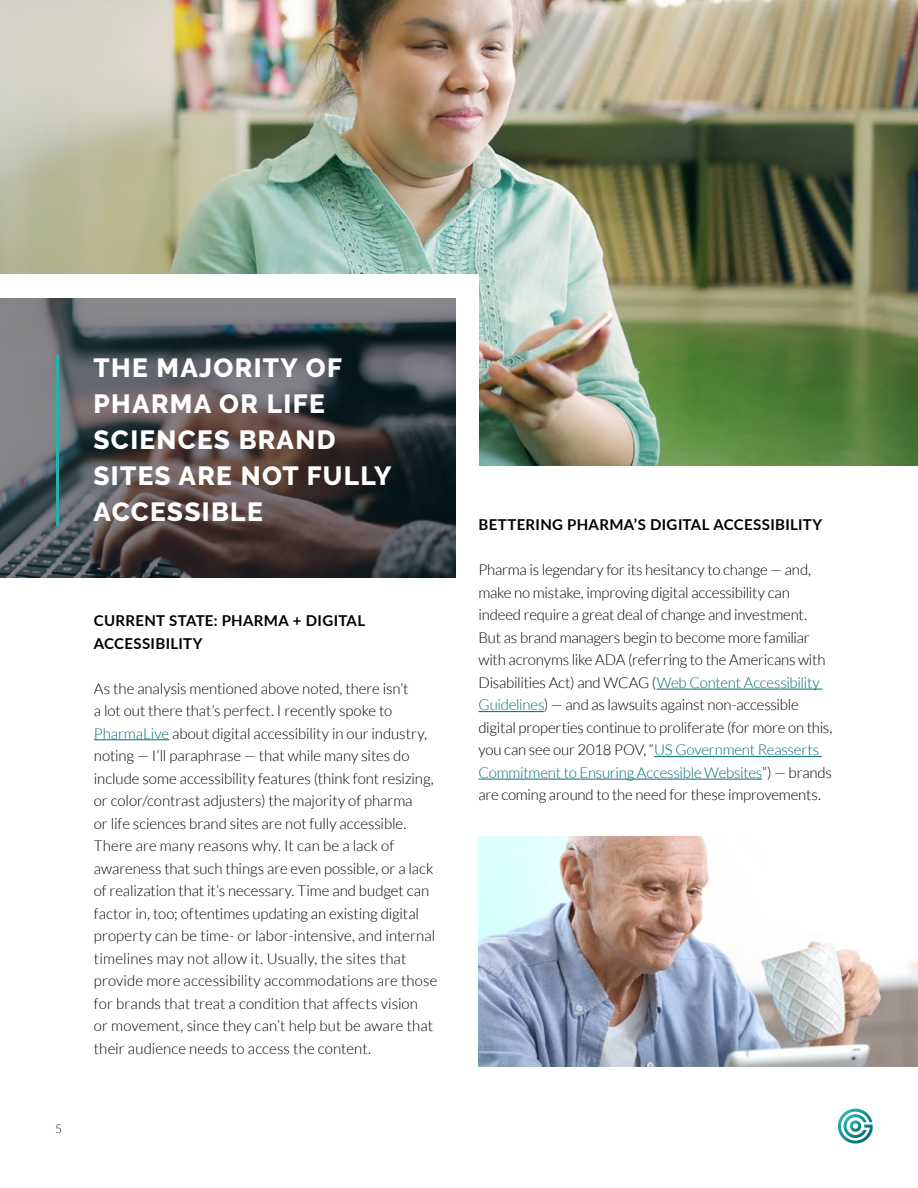
<style>
.page{position:relative;width:918px;height:1188px;background:#fff}
.page>*{position:absolute;margin:0;border:0;box-sizing:border-box;transform-origin:0 0}
.t1{font:800 26.25px/36px "Raleway";letter-spacing:.05em;color:#fff}
.t2{font:300 15px/22.5px "Lato";letter-spacing:-.005em;color:#000}
.t3{font:700 15px/22.5px "Lato";letter-spacing:.02em;color:#000}
.t4{font:300 12px "Lato";color:#090505}
.s1{color:#046c70}
</style>
<div class="page">
<img style="left:0;top:0;width:918px;height:465px">
<div style="left:0;top:274px;width:478px;height:275px;background:#fff"></div>
<img style="left:478px;top:836px;width:440px;height:230px">
<hr style="left:94px;top:740px;width:75px;height:1px;background:#046c70">
<hr style="left:657px;top:689px;width:165px;height:1px;background:#046c70">
<hr style="left:478px;top:711px;width:66px;height:1px;background:#046c70">
<hr style="left:654px;top:756px;width:168px;height:1px;background:#046c70">
<hr style="left:478px;top:779px;width:284px;height:1px;background:#046c70">
<svg style="left:0;top:298px;width:456px;height:280px;background:#4f4e51"></svg>
<svg style="left:838px;top:1109px;width:35px;height:34px"></svg>
<hr style="left:56px;top:355px;width:3px;height:170px;background:#20b3aa">
<h1 class="t1" style="left:94px;top:350px;width:299px">THE MAJORITY OF<br>PHARMA OR LIFE<br>SCIENCES BRAND<br>SITES ARE NOT FULLY<br>ACCESSIBLE</h1>
<p class="t4" style="left:55px;top:1122px;width:8px">5</p>
<p class="t3" style="left:94px;top:609px;width:273px">CURRENT STATE: PHARMA + DIGITAL<br>ACCESSIBILITY</p>
<p class="t2" style="left:94px;top:677px;width:345px">As the analysis mentioned above noted, there isn’t<br>a lot out there that’s perfect. I recently spoke to <span class="s1">PharmaLive</span> about digital accessibility in our industry, noting — I’ll paraphrase — that while many sites do include some accessibility features (think font resizing, or color/contrast adjusters) the majority of pharma<br>or life sciences brand sites are not fully accessible.<br>There are many reasons why. It can be a lack of awareness that such things are even possible, or a lack of realization that it’s necessary. Time and budget can factor in, too; oftentimes updating an existing digital property can be time- or labor-intensive, and internal timelines may not allow it. Usually, the sites that provide more accessibility accommodations are those for brands that treat a condition that affects vision<br>or movement, since they can’t help but be aware that their audience needs to access the content.</p>
<p class="t3" style="left:478px;top:513px;width:345px">BETTERING PHARMA’S DIGITAL ACCESSIBILITY</p>
<p class="t2" style="left:478px;top:559px;width:355px">Pharma is legendary for its hesitancy to change — and, make no mistake, improving digital accessibility can indeed require a great deal of change and investment.<br>But as brand managers begin to become more familiar with acronyms like ADA (referring to the Americans with Disabilities Act) and WCAG (<span class="s1">Web Content Accessibility Guidelines</span>) — and as lawsuits against non-accessible digital properties continue to proliferate (for more on this, you can see our 2018 POV, “<span class="s1">US Government Reasserts Commitment to Ensuring Accessible Websites</span>”) — brands are coming around to the need for these improvements.</p>
</div>
